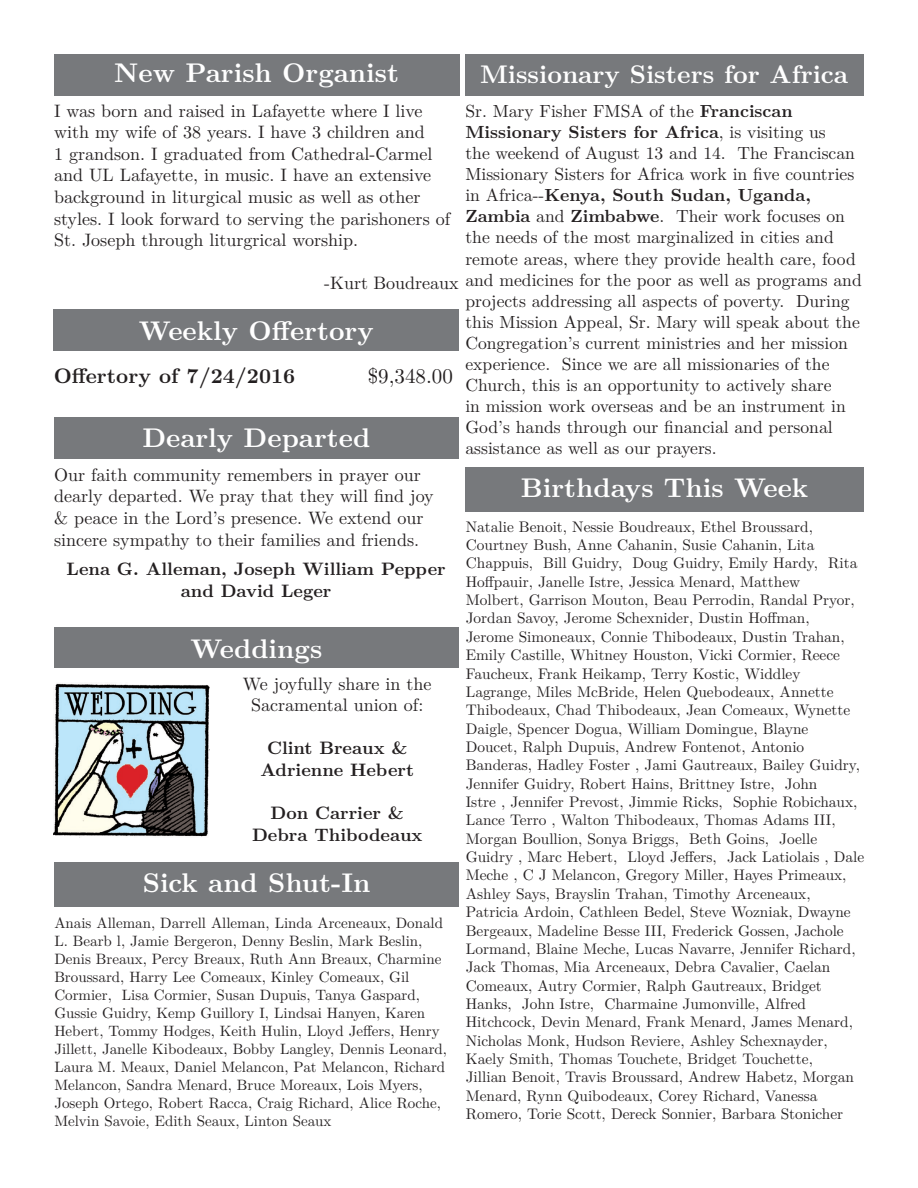
<style>
.page{position:relative;width:918px;height:1188px;background:#fff}
.page>*{position:absolute;margin:0;border:0;box-sizing:border-box;transform-origin:0 0}
.t1{font:700 27px "LM Roman 10";color:#fff}
.t2{font:700 25.5px "LM Roman 10";color:#fff}
.t3{font:700 21px "LM Roman 10";color:#231f20}
.t4{font:21px "LM Roman 10";color:#231f20}
.t5{font:18px/21.6px "LM Roman 10";color:#231f20}
.t6{font:700 18px/21.6px "LM Roman 10";color:#231f20;text-align:center}
.t7{font:17.55px/21px "LM Roman 10";color:#231f20}
.t8{font:15.3px/18.3px "LM Roman 10";color:#231f20}
.t9{font:15px/18px "LM Roman 10";color:#231f20}
.s1{font-weight:700}
</style>
<div class="page">
<div style="left:465px;top:467px;width:399px;height:45px;background:#77797c"></div>
<div style="left:54px;top:862px;width:405px;height:45px;background:#77797c"></div>
<div style="left:54px;top:310px;width:405px;height:41px;background:#77797c"></div>
<div style="left:54px;top:417px;width:405px;height:41px;background:#77797c"></div>
<img style="left:54px;top:683px;width:156px;height:155px">
<div style="left:54px;top:628px;width:405px;height:40px;background:#77797c"></div>
<div style="left:54px;top:54px;width:405px;height:41px;background:#77797c"></div>
<div style="left:465px;top:54px;width:399px;height:41px;background:#77797c"></div>
<h1 class="t1" style="left:114px;top:51px;width:286px">New Parish Organist</h1>
<p class="t5" style="left:54px;top:98px;width:398px">I was born and raised in Lafayette where I live with my wife of 38 years. I have 3 children and<br>1 grandson. I graduated from Cathedral-Carmel and UL Lafayette, in music. I have an extensive background in liturgical music as well as other styles. I look forward to serving the parishoners of St. Joseph through liturgrical worship.</p>
<p class="t5" style="left:324px;top:271px;width:136px">-Kurt Boudreaux</p>
<h2 class="t2" style="left:480px;top:54px;width:370px">Missionary Sisters for Africa</h2>
<p class="t7" style="left:465px;top:99px;width:398px">Sr. Mary Fisher FMSA of the <span class="s1">Franciscan Missionary Sisters for Africa</span>, is visiting us<br>the weekend of August 13 and 14. The Franciscan Missionary Sisters for Africa work in five countries in Africa--<span class="s1">Kenya, South Sudan, Uganda, Zambia</span> and <span class="s1">Zimbabwe</span>. Their work focuses on the needs of the most marginalized in cities and remote areas, where they provide health care, food and medicines for the poor as well as programs and projects addressing all aspects of poverty. During this Mission Appeal, Sr. Mary will speak about the Congregation’s current ministries and her mission experience. Since we are all missionaries of the Church, this is an opportunity to actively share<br>in mission work overseas and be an instrument in God’s hands through our financial and personal assistance as well as our prayers.</p>
<h1 class="t1" style="left:139px;top:309px;width:236px">Weekly Offertory</h1>
<h3 class="t3" style="left:54px;top:359px;width:243px">Offertory of 7/24/2016</h3>
<h3 class="t4" style="left:368px;top:359px;width:87px">$9,348.00</h3>
<h1 class="t1" style="left:142px;top:417px;width:230px">Dearly Departed</h1>
<p class="t5" style="left:54px;top:462px;width:381px">Our faith community remembers in prayer our dearly departed. We pray that they will find joy &amp; peace in the Lord’s presence. We extend our sincere sympathy to their families and friends.</p>
<p class="t6" style="left:67px;top:557px;width:381px">Lena G. Alleman, Joseph William Pepper and David Leger</p>
<h1 class="t1" style="left:190px;top:627px;width:133px">Weddings</h1>
<p class="t5" style="left:243px;top:671px;width:190px;text-align:center">We joyfully share in the<br>Sacramental union of:</p>
<p class="t6" style="left:261px;top:736px;width:155px">Clint Breaux &amp;<br>Adrienne Hebert</p>
<p class="t6" style="left:252px;top:801px;width:172px">Don Carrier &amp;<br>Debra Thibodeaux</p>
<h1 class="t1" style="left:521px;top:467px;width:289px">Birthdays This Week</h1>
<p class="t8" style="left:466px;top:516px;width:400px">Natalie Benoit, Nessie Boudreaux, Ethel Broussard, Courtney Bush, Anne Cahanin, Susie Cahanin, Lita Chappuis, Bill Guidry, Doug Guidry, Emily Hardy, Rita Hoffpauir, Janelle Istre, Jessica Menard, Matthew<br>Molbert, Garrison Mouton, Beau Perrodin, Randal Pryor, Jordan Savoy, Jerome Schexnider, Dustin Hoffman,<br>Jerome Simoneaux, Connie Thibodeaux, Dustin Trahan, Emily Castille, Whitney Houston, Vicki Cormier, Reece Faucheux, Frank Heikamp, Terry Kostic, Widdley Lagrange, Miles McBride, Helen Quebodeaux, Annette Thibodeaux, Chad Thibodeaux, Jean Comeaux, Wynette Daigle, Spencer Dogua, William Domingue, Blayne<br>Doucet, Ralph Dupuis, Andrew Fontenot, Antonio Banderas, Hadley Foster , Jami Gautreaux, Bailey Guidry, Jennifer Guidry, Robert Hains, Brittney Istre, John<br>Istre , Jennifer Prevost, Jimmie Ricks, Sophie Robichaux, Lance Terro , Walton Thibodeaux, Thomas Adams III, Morgan Boullion, Sonya Briggs, Beth Goins, Joelle Guidry , Marc Hebert, Lloyd Jeffers, Jack Latiolais , Dale Meche , C J Melancon, Gregory Miller, Hayes Primeaux, Ashley Says, Brayslin Trahan, Timothy Arceneaux, Patricia Ardoin, Cathleen Bedel, Steve Wozniak, Dwayne Bergeaux, Madeline Besse III, Frederick Gossen, Jachole Lormand, Blaine Meche, Lucas Navarre, Jennifer Richard, Jack Thomas, Mia Arceneaux, Debra Cavalier, Caelan Comeaux, Autry Cormier, Ralph Gautreaux, Bridget Hanks, John Istre, Charmaine Jumonville, Alfred Hitchcock, Devin Menard, Frank Menard, James Menard, Nicholas Monk, Hudson Reviere, Ashley Schexnayder, Kaely Smith, Thomas Touchete, Bridget Touchette,<br>Jillian Benoit, Travis Broussard, Andrew Habetz, Morgan Menard, Rynn Quibodeaux, Corey Richard, Vanessa Romero, Torie Scott, Dereck Sonnier, Barbara Stonicher</p>
<h1 class="t1" style="left:143px;top:862px;width:229px">Sick and Shut-In</h1>
<p class="t9" style="left:54px;top:912px;width:394px">Anais Alleman, Darrell Alleman, Linda Arceneaux, Donald L. Bearb l, Jamie Bergeron, Denny Beslin, Mark Beslin, Denis Breaux, Percy Breaux, Ruth Ann Breaux, Charmine Broussard, Harry Lee Comeaux, Kinley Comeaux, Gil Cormier, Lisa Cormier, Susan Dupuis, Tanya Gaspard, Gussie Guidry, Kemp Guillory I, Lindsai Hanyen, Karen Hebert, Tommy Hodges, Keith Hulin, Lloyd Jeffers, Henry Jillett, Janelle Kibodeaux, Bobby Langley, Dennis Leonard, Laura M. Meaux, Daniel Melancon, Pat Melancon, Richard Melancon, Sandra Menard, Bruce Moreaux, Lois Myers, Joseph Ortego, Robert Racca, Craig Richard, Alice Roche, Melvin Savoie, Edith Seaux, Linton Seaux</p>
</div>
